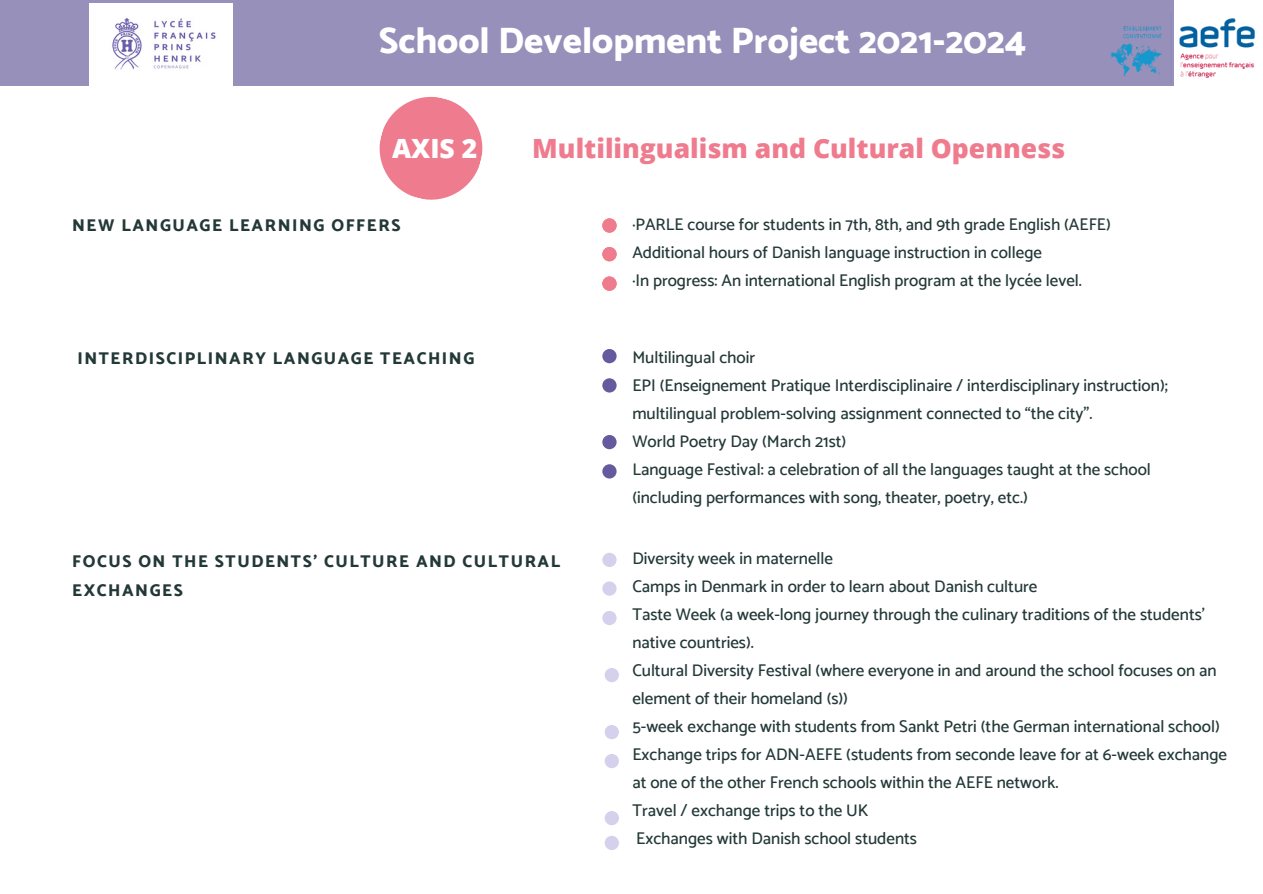
<style>
.page{position:relative;width:1263px;height:894px;background:#fff}
.page>*{position:absolute;margin:0;border:0;box-sizing:border-box;transform-origin:0 0}
.t1{font:800 36.6px "Catamaran";color:#fff}
.t2{font:800 26.55px "Open Sans";color:#ef7c8e}
.t3{font:800 26.55px "Open Sans";color:#fff}
.t4{font:500 16.95px/27.9px "Catamaran";color:#233937}
.t5{font:800 16.95px/28.7px "Catamaran";letter-spacing:.09em;color:#233937}
</style>
<div class="page">
<div style="left:0;top:0;width:1173px;height:86px;background:#9790ba"></div>
<svg style="left:379px;top:96px;width:104px;height:104px"></svg>
<div style="left:602px;top:276px;width:15px;height:15px;background:#ef7c8e;border-radius:50%"></div>
<div style="left:602px;top:247px;width:15px;height:14px;background:#ef7c8e;border-radius:50%"></div>
<div style="left:602px;top:218px;width:15px;height:14px;background:#ef7c8e;border-radius:50%"></div>
<div style="left:602px;top:349px;width:15px;height:14px;background:#655a9d;border-radius:50%"></div>
<div style="left:602px;top:610px;width:15px;height:15px;background:#d5d0ec;border-radius:50%"></div>
<div style="left:602px;top:581px;width:15px;height:14px;background:#d5d0ec;border-radius:50%"></div>
<div style="left:602px;top:552px;width:15px;height:15px;background:#d5d0ec;border-radius:50%"></div>
<img style="left:89px;top:3px;width:143px;height:83px">
<div style="left:602px;top:378px;width:15px;height:14px;background:#655a9d;border-radius:50%"></div>
<div style="left:602px;top:435px;width:15px;height:14px;background:#655a9d;border-radius:50%"></div>
<div style="left:602px;top:464px;width:15px;height:14px;background:#655a9d;border-radius:50%"></div>
<div style="left:605px;top:753px;width:14px;height:15px;background:#d5d0ec;border-radius:50%"></div>
<div style="left:605px;top:667px;width:14px;height:15px;background:#d5d0ec;border-radius:50%"></div>
<div style="left:605px;top:810px;width:14px;height:15px;background:#d5d0ec;border-radius:50%"></div>
<div style="left:605px;top:724px;width:14px;height:15px;background:#d5d0ec;border-radius:50%"></div>
<img style="left:1110px;top:3px;width:145px;height:83px">
<div style="left:605px;top:835px;width:14px;height:14px;background:#d5d0ec;border-radius:50%"></div>
<h1 class="t1" style="left:379px;top:19px;width:649px">School Development Project 2021-2024</h1>
<h2 class="t3" style="left:392px;top:129px;width:87px">AXIS 2</h2>
<h2 class="t2" style="left:532px;top:129px;width:535px">Multilingualism and Cultural Openness</h2>
<p class="t5" style="left:72px;top:211px;width:330px">NEW LANGUAGE LEARNING OFFERS</p>
<p class="t4" style="left:632px;top:210px;width:480px">·PARLE course for students in 7th, 8th, and 9th grade English (AEFE)<br>Additional hours of Danish language instruction in college<br>·In progress: An international English program at the lycée level.</p>
<p class="t5" style="left:78px;top:344px;width:398px">INTERDISCIPLINARY LANGUAGE TEACHING</p>
<p class="t4" style="left:632px;top:343px;width:537px">Multilingual choir<br>EPI (Enseignement Pratique Interdisciplinaire / interdisciplinary instruction); multilingual problem-solving assignment connected to “the city”.<br>World Poetry Day (March 21st)<br>Language Festival: a celebration of all the languages taught at the school (including performances with song, theater, poetry, etc.)</p>
<p class="t5" style="left:72px;top:546px;width:490px">FOCUS ON THE STUDENTS’ CULTURE AND CULTURAL<br>EXCHANGES</p>
<p class="t4" style="left:632px;top:544px;width:596px">Diversity week in maternelle<br>Camps in Denmark in order to learn about Danish culture<br>Taste Week (a week-long journey through the culinary traditions of the students’ native countries).<br>Cultural Diversity Festival (where everyone in and around the school focuses on an element of their homeland (s))<br>5-week exchange with students from Sankt Petri (the German international school)<br>Exchange trips for ADN-AEFE (students from seconde leave for at 6-week exchange at one of the other French schools within the AEFE network.<br>Travel / exchange trips to the UK<br>Exchanges with Danish school students</p>
</div>
